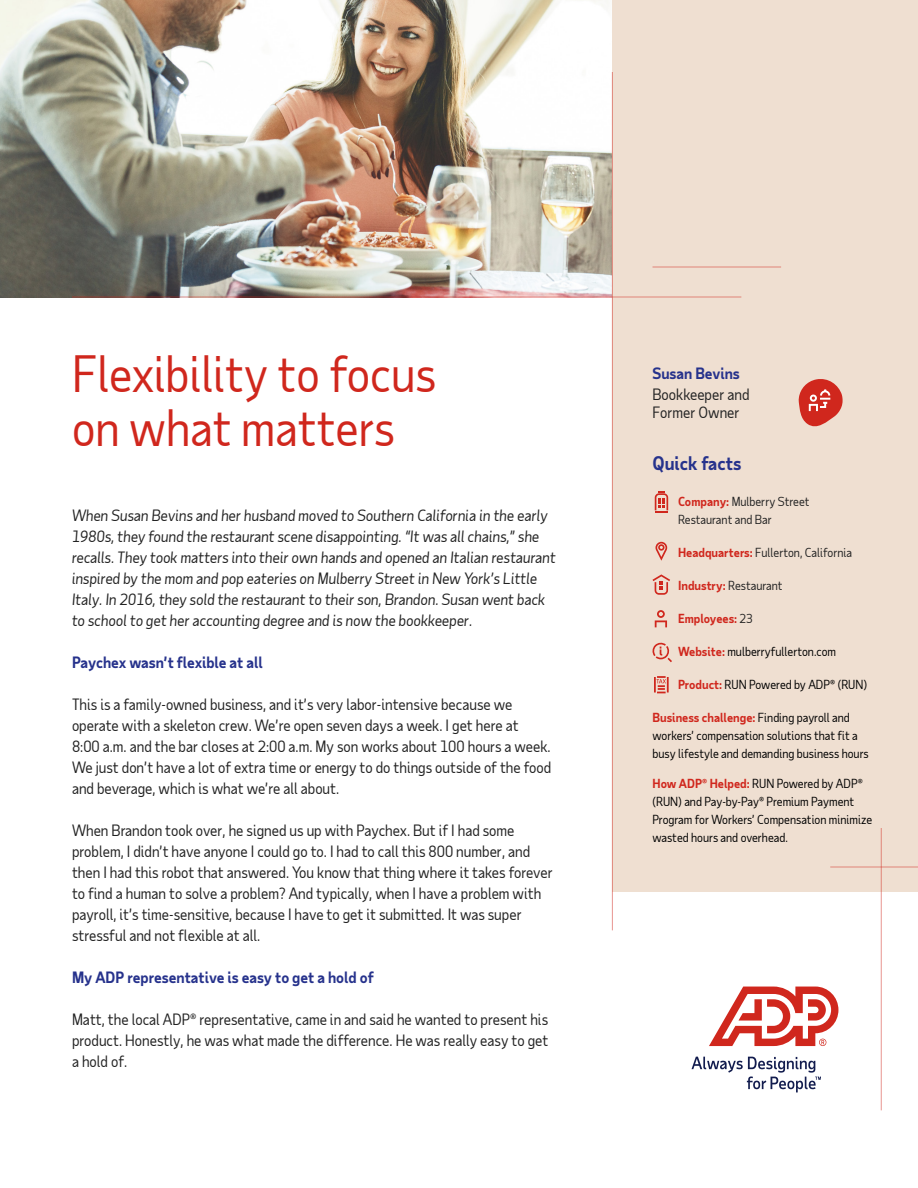
<style>
.page{position:relative;width:918px;height:1188px;background:#fff}
.page>*{position:absolute;margin:0;border:0;box-sizing:border-box;transform-origin:0 0}
.Case_study_title{font:48px/54px "Taub Sans";color:#d0271d}
.Accent_-_vitals{font:700 18px "Taub Sans";color:#26328c}
.Body{font:15px/21px "Taub Sans";color:#222}
.Body-2{font:italic 15px/21px "Taub Sans";color:#222}
.Second-level_heading{font:700 15px "Taub Sans";color:#26328c}
.Body-3{font:700 15px "Taub Sans";color:#26328c}
.Accent_-_vitals-2{font:12px/18px "Taub Sans";color:#000}
.Accent_-_vitals-3{font:12px/18px "Taub Sans";color:#222}
.Accent_-_vitals-4{font:700 12px "Taub Sans";color:#d0271d}
.s1{font-weight:700;color:#d0271d}
.s2{font-weight:400;color:#222}
</style>
<div class="page">
<div style="left:613px;top:0;width:305px;height:892px;background:#efdfd1"></div>
<img style="left:0;top:0;width:612px;height:297px">
<hr style="left:612px;top:72px;width:1px;height:858px;background:#d0271d">
<hr style="left:881px;top:828px;width:1px;height:282px;background:#d0271d">
<hr style="left:72px;top:297px;width:669px;height:1px;background:#d0271d">
<hr style="left:652px;top:267px;width:129px;height:1px;background:#d0271d">
<hr style="left:830px;top:867px;width:88px;height:1px;background:#d0271d">
<svg style="left:652px;top:574px;width:18px;height:21px"></svg>
<svg style="left:652px;top:642px;width:20px;height:20px"></svg>
<svg style="left:655px;top:491px;width:13px;height:22px"></svg>
<svg style="left:655px;top:542px;width:12px;height:19px"></svg>
<svg style="left:655px;top:610px;width:12px;height:17px"></svg>
<svg style="left:654px;top:676px;width:15px;height:17px"></svg>
<svg style="left:709px;top:987px;width:129px;height:59px"></svg>
<svg style="left:692px;top:1057px;width:129px;height:35px"></svg>
<svg style="left:799px;top:379px;width:44px;height:48px"></svg>
<p class="Case_study_title" style="left:72px;top:346px;width:366px">Flexibility to focus on what matters</p>
<p class="Body-2" style="left:72px;top:504px;width:485px">When Susan Bevins and her husband moved to Southern California in the early 1980s, they found the restaurant scene disappointing. “It was all chains,” she recalls. They took matters into their own hands and opened an Italian restaurant inspired by the mom and pop eateries on Mulberry Street in New York’s Little Italy. In 2016, they sold the restaurant to their son, Brandon. Susan went back to school to get her accounting degree and is now the bookkeeper.</p>
<p class="Second-level_heading" style="left:72px;top:652px;width:192px">Paychex wasn’t flexible at all</p>
<p class="Body" style="left:72px;top:693px;width:481px">This is a family-owned business, and it’s very labor-intensive because we operate with a skeleton crew. We’re open seven days a week. I get here at<br>8:00 a.m. and the bar closes at 2:00 a.m. My son works about 100 hours a week.<br>We just don’t have a lot of extra time or energy to do things outside of the food and beverage, which is what we’re all about.</p>
<p class="Body" style="left:72px;top:819px;width:482px">When Brandon took over, he signed us up with Paychex. But if I had some problem, I didn’t have anyone I could go to. I had to call this 800 number, and then I had this robot that answered. You know that thing where it takes forever to find a human to solve a problem? And typically, when I have a problem with payroll, it’s time-sensitive, because I have to get it submitted. It was super stressful and not flexible at all.</p>
<p class="Second-level_heading" style="left:72px;top:967px;width:303px">My ADP representative is easy to get a hold of</p>
<p class="Body" style="left:72px;top:1008px;width:478px;text-align:justify">Matt, the local ADP® representative, came in and said he wanted to present his product. Honestly, he was what made the difference. He was really easy to get a hold of.</p>
<p class="Body-3" style="left:652px;top:363px;width:89px">Susan Bevins</p>
<p class="Body" style="left:652px;top:385px;width:99px;line-height:18px">Bookkeeper and<br>Former Owner</p>
<p class="Accent_-_vitals" style="left:652px;top:452px;width:90px">Quick facts</p>
<p class="Accent_-_vitals-3" style="left:678px;top:493px;width:133px"><span class="s1">Company:</span> Mulberry Street<br>Restaurant and Bar</p>
<p class="Accent_-_vitals-3" style="left:678px;top:544px;width:176px"><span class="s1">Headquarters:</span> Fullerton, California</p>
<p class="Accent_-_vitals-3" style="left:678px;top:577px;width:106px"><span class="s1">Industry:</span> Restaurant</p>
<p class="Accent_-_vitals-4" style="left:678px;top:611px;width:76px">Employees: <span class="s2">23</span></p>
<p class="Accent_-_vitals-2" style="left:678px;top:643px;width:160px"><span class="s1">Website:</span> mulberryfullerton.com</p>
<p class="Accent_-_vitals-2" style="left:678px;top:676px;width:191px"><span class="s1">Product:</span> RUN Powered by ADP® (RUN)</p>
<p class="Accent_-_vitals-2" style="left:652px;top:709px;width:218px"><span class="s1">Business challenge:</span> Finding payroll and workers’ compensation solutions that fit a busy lifestyle and demanding business hours</p>
<p class="Accent_-_vitals-2" style="left:652px;top:775px;width:221px"><span class="s1">How ADP® Helped:</span> RUN Powered by ADP® (RUN) and Pay-by-Pay® Premium Payment Program for Workers’ Compensation minimize wasted hours and overhead.</p>
</div>
